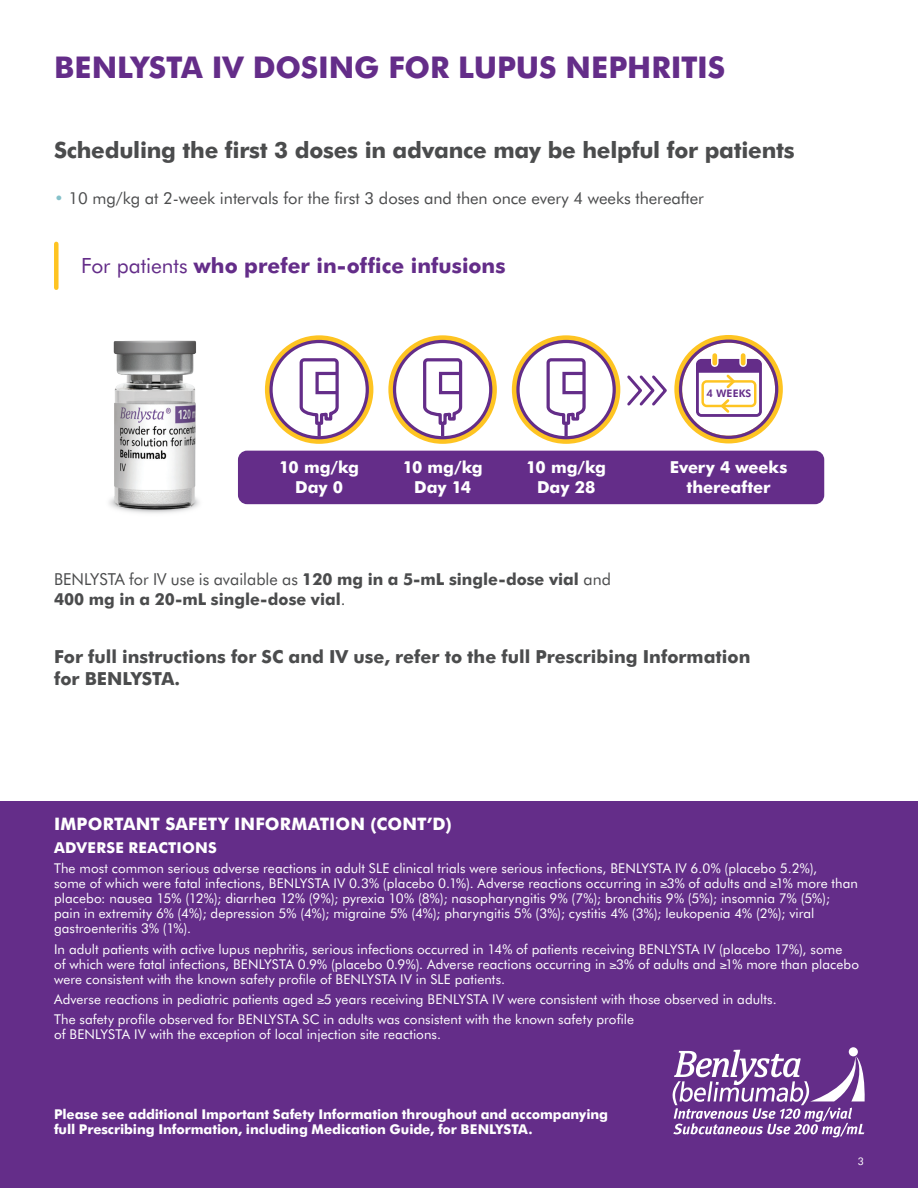
<style>
.page{position:relative;width:918px;height:1188px;background:#fff}
.page>*{position:absolute;margin:0;border:0;box-sizing:border-box;transform-origin:0 0}
.t1{font:700 30px "Futura BT";letter-spacing:-.005em;color:#642d89}
.t2{font:700 22.5px "Futura BT";letter-spacing:-.01em;color:#4b4c4d}
.t3{font:700 21px "Futura BT";color:#642d89}
.t4{font:700 18px/21.6px "Futura BT";color:#4b4c4d}
.t5{font:700 17.25px "Futura BT";letter-spacing:.01em;color:#fff}
.t6{font:700 16.5px/19.5px "Futura BT";color:#4b4c4d}
.t7{font:16.5px "Futura BT";letter-spacing:-.005em;color:#4b4c4d}
.t8{font:700 16.5px/19.6px "Futura BT";letter-spacing:-.005em;color:#fff;text-align:center}
.t9{font:700 15px "Futura BT";letter-spacing:.02em;color:#fff}
.t10{font:13.5px/15px "Futura BT";letter-spacing:.005em;color:#fff}
.t11{font:700 13.5px/15px "Futura BT";letter-spacing:-.01em;color:#fff}
.t12{font:10.5px "Futura BT";color:#fff}
.t13{font:800 10.35px "Futura BT";letter-spacing:.01em;color:#642d89}
.s1{color:#85c1ca}
.s2{font-weight:400}
</style>
<div class="page">
<div style="left:0;top:801px;width:918px;height:387px;background:#642d89"></div>
<div style="left:849px;top:1047px;width:9px;height:9px;background:#fff;border-radius:50%"></div>
<svg style="left:672px;top:1050px;width:193px;height:87px"></svg>
<div style="left:54px;top:244px;width:5px;height:44px;background:#fec422"></div>
<div style="left:238px;top:451px;width:586px;height:53px;background:#642d89;border-radius:9px"></div>
<svg style="left:265px;top:335px;width:108px;height:109px"></svg>
<div style="left:315px;top:372px;width:23px;height:22px;border:3px solid #642d89"></div>
<svg style="left:388px;top:335px;width:109px;height:109px"></svg>
<div style="left:439px;top:372px;width:23px;height:22px;border:3px solid #642d89"></div>
<svg style="left:512px;top:335px;width:271px;height:109px"></svg>
<img style="left:109px;top:340px;width:91px;height:174px">
<h1 class="t1" style="left:54px;top:49px;width:673px">BENLYSTA IV DOSING FOR LUPUS NEPHRITIS</h1>
<h2 class="t2" style="left:54px;top:136px;width:742px">Scheduling the first 3 doses in advance may be helpful for patients</h2>
<p class="t7" style="left:54px;top:188px;width:651px"><span class="s1">•</span> 10 mg/kg at 2-week intervals for the first 3 doses and then once every 4 weeks thereafter</p>
<h3 class="t3" style="left:81px;top:253px;width:426px"><span class="s2">For patients</span> who prefer in-office infusions</h3>
<p class="t8" style="left:279px;top:457px;width:82px">10 mg/kg<br>Day 0</p>
<p class="t8" style="left:526px;top:457px;width:82px">10 mg/kg<br>Day 28</p>
<p class="t8" style="left:403px;top:457px;width:82px">10 mg/kg<br>Day 14</p>
<p class="t6" style="left:54px;top:570px;width:558px"><span class="s2">BENLYSTA for IV use is available as</span> 120 mg in a 5-mL single-dose vial <span class="s2">and<br></span>400 mg in a 20-mL single-dose vial<span class="s2">.</span></p>
<p class="t13" style="left:707px;top:387px;width:46px">4 WEEKS</p>
<p class="t8" style="left:670px;top:457px;width:119px">Every 4 weeks thereafter</p>
<h3 class="t4" style="left:54px;top:646px;width:698px">For full instructions for SC and IV use, refer to the full Prescribing Information for BENLYSTA.</h3>
<p class="t5" style="left:54px;top:813px;width:399px">IMPORTANT SAFETY INFORMATION (CONT’D)</p>
<p class="t9" style="left:54px;top:838px;width:164px">ADVERSE REACTIONS</p>
<p class="t10" style="left:54px;top:861px;width:805px">The most common serious adverse reactions in adult SLE clinical trials were serious infections, BENLYSTA IV 6.0% (placebo 5.2%),<br>some of which were fatal infections, BENLYSTA IV 0.3% (placebo 0.1%). Adverse reactions occurring in ≥3% of adults and ≥1% more than placebo: nausea 15% (12%); diarrhea 12% (9%); pyrexia 10% (8%); nasopharyngitis 9% (7%); bronchitis 9% (5%); insomnia 7% (5%); pain in extremity 6% (4%); depression 5% (4%); migraine 5% (4%); pharyngitis 5% (3%); cystitis 4% (3%); leukopenia 4% (2%); viral gastroenteritis 3% (1%).</p>
<p class="t10" style="left:54px;top:941px;width:806px">In adult patients with active lupus nephritis, serious infections occurred in 14% of patients receiving BENLYSTA IV (placebo 17%), some<br>of which were fatal infections, BENLYSTA 0.9% (placebo 0.9%). Adverse reactions occurring in ≥3% of adults and ≥1% more than placebo were consistent with the known safety profile of BENLYSTA IV in SLE patients.</p>
<p class="t10" style="left:54px;top:989px;width:724px;line-height:20.4px">Adverse reactions in pediatric patients aged ≥5 years receiving BENLYSTA IV were consistent with those observed in adults.<br>The safety profile observed for BENLYSTA SC in adults was consistent with the known safety profile</p>
<p class="t10" style="left:54px;top:1027px;width:389px">of BENLYSTA IV with the exception of local injection site reactions.</p>
<p class="t11" style="left:54px;top:1107px;width:556px">Please see additional Important Safety Information throughout and accompanying full Prescribing Information, including Medication Guide, for BENLYSTA.</p>
<p class="t12" style="left:858px;top:1155px;width:8px">3</p>
</div>
